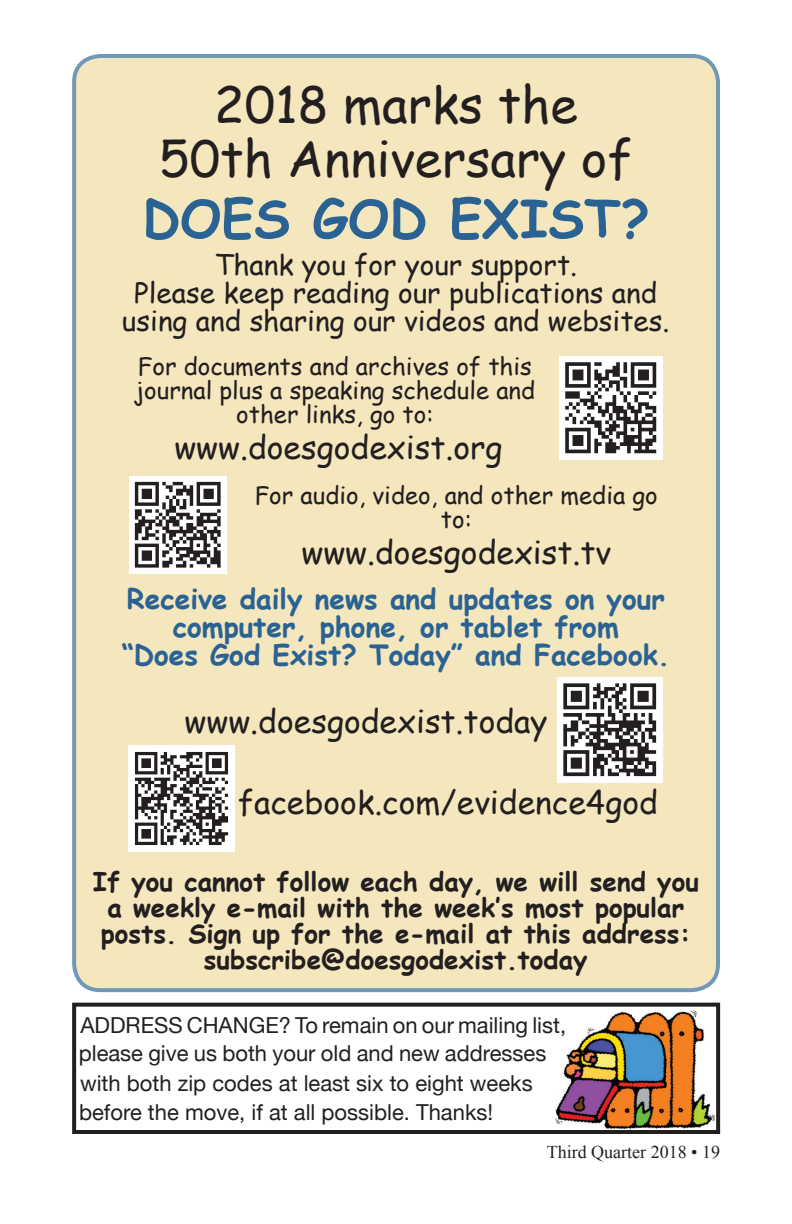
<style>
.page{position:relative;width:792px;height:1224px;background:#fff}
.page>*{position:absolute;margin:0;border:0;box-sizing:border-box;transform-origin:0 0}
.t1{font:700 52px "Comic Sans MS";color:#2a6393}
.t2{font:50px/54px "Comic Sans MS";color:#231f20;text-align:center}
.t3{font:32px "Comic Sans MS";color:#231f20}
.t4{font:28px/28px "Comic Sans MS";color:#231f20;text-align:center}
.t5{font:700 28px/28px "Comic Sans MS";color:#2a6393;text-align:center}
.t6{font:700 26px/26px "Comic Sans MS";color:#231f20;text-align:center}
.t7{font:24px/24px "Comic Sans MS";color:#231f20;text-align:center}
.t8{font:22px/29px "Helvetica Neue";color:#231f20}
.t9{font:18px "Times New Roman";color:#231f20}
</style>
<div class="page">
<div style="left:72px;top:1003px;width:648px;height:131px;border:4px solid #231f20"></div>
<img style="left:555px;top:1010px;width:160px;height:119px">
<div style="left:74px;top:56px;width:644px;height:934px;background:#f5e7bd;border-radius:26px"></div>
<div style="left:72px;top:54px;width:648px;height:938px;border:4px solid #2a6393;border-radius:26px"></div>
<img style="left:129px;top:745px;width:106px;height:107px">
<img style="left:557px;top:678px;width:106px;height:105px">
<img style="left:560px;top:356px;width:103px;height:103px">
<img style="left:129px;top:477px;width:98px;height:97px">
<h2 class="t2" style="left:159px;top:77px;width:475px">2018 marks the<br>50th Anniversary of</h2>
<h1 class="t1" style="left:142px;top:180px;width:509px">DOES GOD EXIST?</h1>
<p class="t4" style="left:122px;top:250px;width:549px">Thank you for your support.<br>Please keep reading our publications and using and sharing our videos and websites.</p>
<p class="t7" style="left:135px;top:354px;width:402px">For documents and archives of this journal plus a speaking schedule and other links, go to:</p>
<h3 class="t3" style="left:174px;top:424px;width:330px">www.doesgodexist.org</h3>
<p class="t7" style="left:255px;top:482px;width:405px">For audio, video, and other media go to:</p>
<h3 class="t3" style="left:301px;top:528px;width:311px">www.doesgodexist.tv</h3>
<p class="t5" style="left:122px;top:584px;width:550px">Receive daily news and updates on your computer, phone, or tablet from<br>“Does God Exist? Today” and Facebook.</p>
<h3 class="t3" style="left:185px;top:697px;width:364px">www.doesgodexist.today</h3>
<h3 class="t3" style="left:238px;top:779px;width:422px">facebook.com/evidence4god</h3>
<p class="t6" style="left:93px;top:868px;width:608px">If you cannot follow each day, we will send you a weekly e-mail with the week’s most popular posts. Sign up for the e-mail at this address: subscribe@doesgodexist.today</p>
<p class="t8" style="left:79px;top:1011px;width:489px">ADDRESS CHANGE? To remain on our mailing list, please give us both your old and new addresses with both zip codes at least six to eight weeks before the move, if at all possible. Thanks!</p>
<p class="t9" style="left:547px;top:1140px;width:175px">Third Quarter 2018 • 19</p>
</div>
